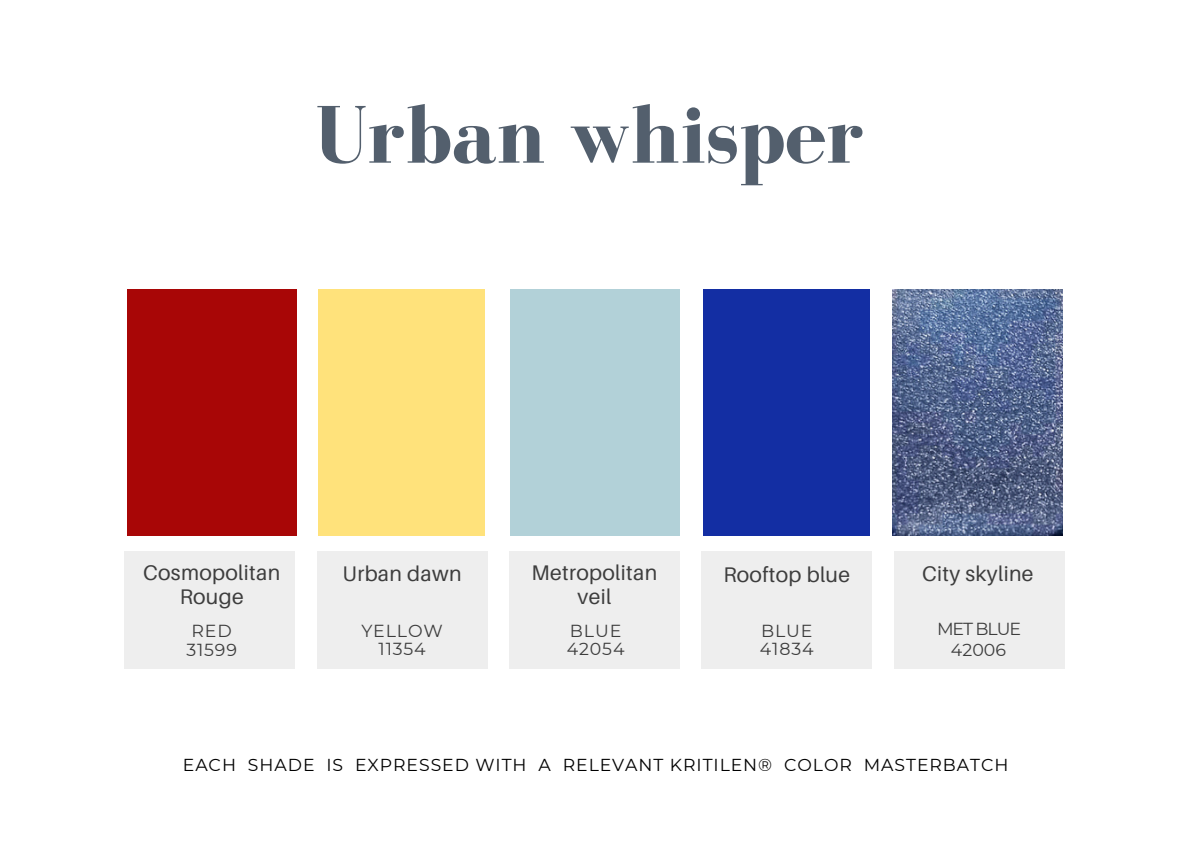
<style>
.page{position:relative;width:1191px;height:851px;background:#fff}
.page>*{position:absolute;margin:0;border:0;box-sizing:border-box;transform-origin:0 0}
.t1{font:700 84px "Bodoni FLF";color:#535f6d}
.t2{font:21.15px/23.7px "Aileron";letter-spacing:.015em;color:#3d3d3d;text-align:center}
.t3{font:17.4px "Montserrat";letter-spacing:.05em;color:#3d3d3d}
.t4{font:17.25px "Montserrat";letter-spacing:.055em;color:#000}
</style>
<div class="page">
<div style="left:318px;top:289px;width:167px;height:247px;background:#ffe27b"></div>
<div style="left:509px;top:289px;width:170px;height:247px;background:#b2d1d8"></div>
<div style="left:703px;top:289px;width:167px;height:247px;background:#132ea3"></div>
<img style="left:892px;top:289px;width:170px;height:247px">
<div style="left:125px;top:551px;width:170px;height:117px;background:#e8e8e8"></div>
<div style="left:317px;top:551px;width:170px;height:117px;background:#e8e8e8"></div>
<div style="left:509px;top:551px;width:170px;height:117px;background:#e8e8e8"></div>
<div style="left:701px;top:551px;width:170px;height:117px;background:#e8e8e8"></div>
<div style="left:894px;top:551px;width:169px;height:117px;background:#e8e8e8"></div>
<div style="left:127px;top:289px;width:170px;height:247px;background:#a80606"></div>
<h1 class="t1" style="left:315px;top:89px;width:550px">Urban whisper</h1>
<h2 class="t2" style="left:143px;top:560px;width:139px">Cosmopolitan<br>Rouge</h2>
<p class="t3" style="left:191px;top:620px;width:42px">RED</p>
<p class="t3" style="left:186px;top:639px;width:52px">31599</p>
<h2 class="t2" style="left:342px;top:561px;width:121px">Urban dawn</h2>
<p class="t3" style="left:361px;top:620px;width:83px">YELLOW</p>
<p class="t3" style="left:378px;top:638px;width:49px">11354</p>
<p class="t2" style="left:531px;top:560px;width:127px">Metropolitan veil</p>
<p class="t3" style="left:570px;top:620px;width:53px">BLUE</p>
<h2 class="t3" style="left:566px;top:638px;width:59px">42054</h2>
<h2 class="t2" style="left:723px;top:562px;width:128px">Rooftop blue</h2>
<p class="t3" style="left:761px;top:620px;width:53px">BLUE</p>
<p class="t3" style="left:759px;top:638px;width:55px">41834</p>
<h2 class="t2" style="left:921px;top:561px;width:113px">City skyline</h2>
<p class="t3" style="left:937px;top:618px;width:85px">MET BLUE</p>
<p class="t3" style="left:950px;top:638px;width:57px">42006</p>
<p class="t4" style="left:183px;top:754px;width:827px">EACH SHADE IS EXPRESSED WITH A RELEVANT KRITILEN® COLOR MASTERBATCH</p>
</div>
